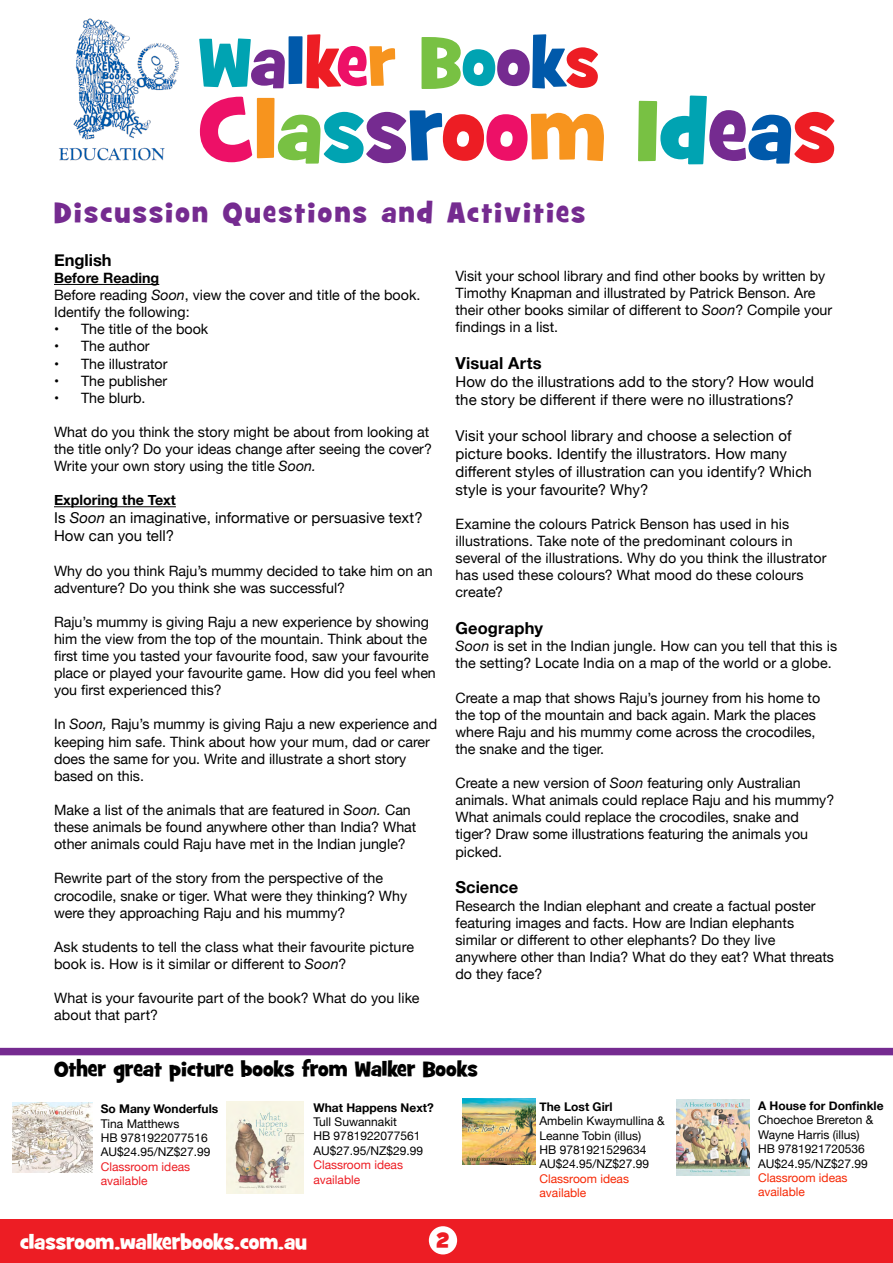
<style>
.page{position:relative;width:893px;height:1263px;background:#fff}
.page>*{position:absolute;margin:0;border:0;box-sizing:border-box;transform-origin:0 0}
.t1{font:28.5px "Grilled Cheese BTN";letter-spacing:.08em;color:#752b90}
.t2{font:21px "Grilled Cheese BTN";color:#000}
.t3{font:21px "Grilled Cheese BTN";color:#fffffd}
.t4{font:21px "Grilled Cheese BTN";color:#ed1d24}
.t5{font:700 16.5px "Helvetica Neue";letter-spacing:.005em;color:#000}
.t6{font:15px/18px "Helvetica Neue";letter-spacing:.005em;color:#000}
.t7{font:14.25px/17.1px "Helvetica Neue";color:#000}
.t8{font:700 14.25px "Helvetica Neue";color:#000}
.t9{font:12px/14.4px "Helvetica Neue";color:#000}
.t10{font:700 12px "Helvetica Neue";color:#000}
.t11{font:12px/14.4px "Helvetica Neue";color:#ed1d24}
.t12{font:12px/14.4px "Helvetica Neue";color:#f62805}
.s1{font-weight:700}
.s2{font-style:italic}
</style>
<div class="page">
<div style="left:0;top:1219px;width:893px;height:44px;background:#ed1d24"></div>
<svg style="left:638px;top:96px;width:196px;height:68px"></svg>
<svg style="left:200px;top:97px;width:404px;height:67px"></svg>
<svg style="left:422px;top:34px;width:176px;height:55px"></svg>
<svg style="left:306px;top:34px;width:89px;height:55px"></svg>
<div style="left:289px;top:36px;width:14px;height:48px;background:#0059aa"></div>
<svg style="left:199px;top:38px;width:86px;height:50px"></svg>
<img style="left:58px;top:18px;width:121px;height:143px">
<hr style="left:54px;top:284px;width:105px;height:1px;background:#000">
<hr style="left:54px;top:506px;width:122px;height:1px;background:#000">
<div style="left:429px;top:1226px;width:28px;height:28px;background:#fff;border-radius:50%"></div>
<div style="left:0;top:1048px;width:893px;height:7px;background:#752b90"></div>
<img style="left:13px;top:1102px;width:80px;height:71px">
<img style="left:227px;top:1101px;width:77px;height:93px">
<img style="left:462px;top:1098px;width:73px;height:66px">
<img style="left:677px;top:1099px;width:72px;height:77px">
<h1 class="t1" style="left:54px;top:194px;width:532px">Discussion Questions and Activities</h1>
<p class="t5" style="left:54px;top:247px;width:59px">English</p>
<p class="t7" style="left:54px;top:270px;width:368px"><span class="s1">Before Reading<br></span>Before reading <span class="s2">Soon</span>, view the cover and title of the book.<br>Identify the following:</p>
<p class="t7" style="left:54px;top:321px;width:156px">• The title of the book</p>
<p class="t7" style="left:54px;top:339px;width:97px">• The author</p>
<p class="t7" style="left:54px;top:356px;width:115px">• The illustrator</p>
<p class="t7" style="left:54px;top:373px;width:115px">• The publisher</p>
<p class="t7" style="left:54px;top:390px;width:93px">• The blurb.</p>
<p class="t7" style="left:54px;top:424px;width:379px">What do you think the story might be about from looking at the title only? Do your ideas change after seeing the cover?<br>Write your own story using the title <span class="s2">Soon.</span></p>
<p class="t8" style="left:54px;top:489px;width:123px">Exploring the Text</p>
<p class="t6" style="left:54px;top:510px;width:370px">Is <span class="s2">Soon</span> an imaginative, informative or persuasive text?<br>How can you tell?</p>
<p class="t7" style="left:54px;top:563px;width:380px">Why do you think Raju’s mummy decided to take him on an adventure? Do you think she was successful?</p>
<p class="t7" style="left:54px;top:614px;width:383px">Raju’s mummy is giving Raju a new experience by showing him the view from the top of the mountain. Think about the first time you tasted your favourite food, saw your favourite place or played your favourite game. How did you feel when you first experienced this?</p>
<p class="t7" style="left:54px;top:717px;width:385px">In <span class="s2">Soon,</span> Raju’s mummy is giving Raju a new experience and keeping him safe. Think about how your mum, dad or carer does the same for you. Write and illustrate a short story based on this.</p>
<p class="t7" style="left:54px;top:802px;width:364px">Make a list of the animals that are featured in <span class="s2">Soon.</span> Can these animals be found anywhere other than India? What other animals could Raju have met in the Indian jungle?</p>
<p class="t7" style="left:54px;top:870px;width:355px">Rewrite part of the story from the perspective of the crocodile, snake or tiger. What were they thinking? Why were they approaching Raju and his mummy?</p>
<p class="t7" style="left:54px;top:939px;width:362px">Ask students to tell the class what their favourite picture book is. How is it similar or different to <span class="s2">Soon</span>?</p>
<p class="t7" style="left:54px;top:990px;width:367px">What is your favourite part of the book? What do you like about that part?</p>
<h2 class="t2" style="left:54px;top:1055px;width:425px">Other great picture books from Walker Books</h2>
<p class="t7" style="left:455px;top:268px;width:378px">Visit your school library and find other books by written by Timothy Knapman and illustrated by Patrick Benson. Are their other books similar of different to <span class="s2">Soon</span>? Compile your findings in a list.</p>
<p class="t5" style="left:455px;top:350px;width:88px">Visual Arts</p>
<p class="t6" style="left:455px;top:373px;width:360px">How do the illustrations add to the story? How would the story be different if there were no illustrations?</p>
<p class="t6" style="left:455px;top:427px;width:358px">Visit your school library and choose a selection of picture books. Identify the illustrators. How many different styles of illustration can you identify? Which style is your favourite? Why?</p>
<p class="t7" style="left:455px;top:516px;width:372px">Examine the colours Patrick Benson has used in his illustrations. Take note of the predominant colours in several of the illustrations. Why do you think the illustrator has used these colours? What mood do these colours create?</p>
<p class="t5" style="left:455px;top:615px;width:89px">Geography</p>
<p class="t7" style="left:455px;top:638px;width:383px"><span class="s2">Soon</span> is set in the Indian jungle. How can you tell that this is the setting? Locate India on a map of the world or a globe.</p>
<p class="t7" style="left:455px;top:690px;width:366px">Create a map that shows Raju’s journey from his home to the top of the mountain and back again. Mark the places where Raju and his mummy come across the crocodiles, the snake and the tiger.</p>
<p class="t7" style="left:455px;top:775px;width:380px">Create a new version of <span class="s2">Soon</span> featuring only Australian animals. What animals could replace Raju and his mummy?<br>What animals could replace the crocodiles, snake and tiger? Draw some illustrations featuring the animals you picked.</p>
<p class="t5" style="left:455px;top:875px;width:64px">Science</p>
<p class="t7" style="left:455px;top:898px;width:380px">Research the Indian elephant and create a factual poster featuring images and facts. How are Indian elephants similar or different to other elephants? Do they live anywhere other than India? What do they eat? What threats do they face?</p>
<p class="t10" style="left:101px;top:1099px;width:119px">So Many Wonderfuls</p>
<p class="t9" style="left:101px;top:1117px;width:111px">Tina Matthews<br>HB 9781922077516<br>AU$24.95/NZ$27.99</p>
<p class="t11" style="left:101px;top:1160px;width:91px">Classroom ideas available</p>
<p class="t10" style="left:313px;top:1098px;width:122px">What Happens Next?</p>
<p class="t9" style="left:313px;top:1115px;width:111px">Tull Suwannakit<br>HB 9781922077561<br>AU$27.95/NZ$29.99</p>
<p class="t11" style="left:313px;top:1158px;width:91px">Classroom ideas available</p>
<h2 class="t3" style="left:20px;top:1228px;width:288px">classroom.walkerbooks.com.au</h2>
<h2 class="t4" style="left:436px;top:1227px;width:14px">2</h2>
<p class="t10" style="left:539px;top:1097px;width:75px">The Lost Girl</p>
<p class="t9" style="left:539px;top:1114px;width:127px">Ambelin Kwaymullina &amp;<br>Leanne Tobin (illus)<br>HB 9781921529634<br>AU$24.95/NZ$27.99</p>
<p class="t12" style="left:539px;top:1172px;width:91px">Classroom ideas available</p>
<p class="t10" style="left:758px;top:1096px;width:127px">A House for Donfinkle</p>
<p class="t9" style="left:758px;top:1113px;width:117px">Choechoe Brereton &amp;<br>Wayne Harris (illus)<br>HB 9781921720536<br>AU$24.95/NZ$27.99</p>
<p class="t12" style="left:758px;top:1171px;width:91px">Classroom ideas available</p>
</div>
